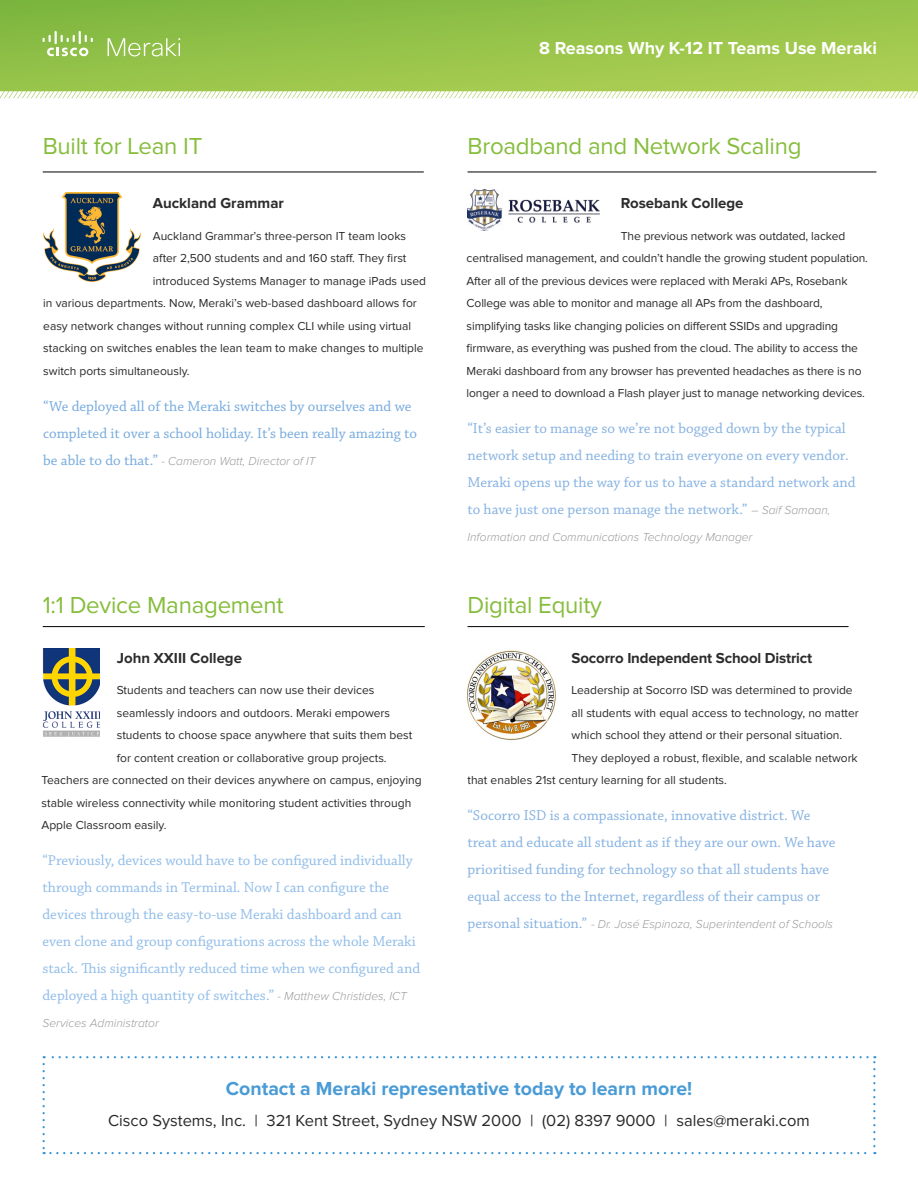
<style>
.page{position:relative;width:918px;height:1188px;background:#fff}
.page>*{position:absolute;margin:0;border:0;box-sizing:border-box;transform-origin:0 0}
.t1{font:24px "Proxima Nova";letter-spacing:-.01em;color:#86bd3d}
.t2{font:700 19.5px "Proxima Nova";color:#499bd6}
.t3{font:700 18px "Proxima Nova";color:#fff}
.t4{font:16.5px "Proxima Nova";color:#292929}
.t5{font:15px/27px "Chaparral Pro";color:#86b2e1}
.t6{font:15px/27px "Chaparral Pro";color:#91bde9}
.t7{font:15px/27px "Chaparral Pro";color:#77abde}
.t8{font:700 15px "Proxima Nova";color:#2c2c2c}
.t9{font:12px/22.5px "Proxima Nova";color:#292929}
.t10{font:italic 300 12px "Proxima Nova";color:#9d9c9c}
.s1{font-family:"Chaparral Pro";font-weight:400;font-style:normal;font-size:15px;color:#77abde}
.s2{font-family:"Proxima Nova";font-weight:300;font-style:italic;font-size:12px;color:#9d9c9c}
.s3{font-family:"Chaparral Pro";font-weight:400;font-style:normal;font-size:15px;color:#86b2e1}
</style>
<div class="page">
<svg style="left:43px;top:1056px;width:832px;height:98px"></svg>
<hr style="left:43px;top:172px;width:381px;height:1px;background:#000">
<hr style="left:468px;top:172px;width:408px;height:1px;background:#000">
<img style="left:43px;top:193px;width:97px;height:89px">
<img style="left:468px;top:190px;width:132px;height:40px">
<hr style="left:43px;top:626px;width:382px;height:1px;background:#000">
<img style="left:42px;top:649px;width:58px;height:88px">
<hr style="left:468px;top:626px;width:381px;height:1px;background:#000">
<img style="left:467px;top:650px;width:89px;height:90px">
<svg style="left:0;top:0;width:918px;height:98px;background:#9dc754"></svg>
<svg style="left:43px;top:31px;width:50px;height:25px"></svg>
<svg style="left:108px;top:38px;width:72px;height:18px"></svg>
<h1 class="t1" style="left:43px;top:133px;width:161px">Built for Lean IT</h1>
<p class="t8" style="left:153px;top:195px;width:133px">Auckland Grammar</p>
<p class="t9" style="left:153px;top:225px;width:255px">Auckland Grammar’s three-person IT team looks</p>
<p class="t9" style="left:153px;top:247px;width:255px">after 2,500 students and and 160 staff. They first</p>
<p class="t9" style="left:153px;top:270px;width:275px">introduced Systems Manager to manage iPads used</p>
<p class="t9" style="left:43px;top:292px;width:375px">in various departments. Now, Meraki’s web-based dashboard allows for</p>
<p class="t9" style="left:43px;top:315px;width:370px">easy network changes without running complex CLI while using virtual</p>
<p class="t9" style="left:43px;top:337px;width:382px">stacking on switches enables the lean team to make changes to multiple</p>
<p class="t9" style="left:43px;top:360px;width:148px">switch ports simultaneously.</p>
<p class="t7" style="left:43px;top:393px;width:375px">“We deployed all of the Meraki switches by ourselves and we completed it over a school holiday. It’s been really amazing to</p>
<p class="t10" style="left:43px;top:454px;width:274px"><span class="s1">be able to do that.”</span> - Cameron Watt, Director of IT</p>
<h1 class="t1" style="left:43px;top:592px;width:242px">1:1 Device Management</h1>
<p class="t8" style="left:117px;top:649px;width:127px">John XXIII College</p>
<p class="t9" style="left:117px;top:679px;width:259px">Students and teachers can now use their devices</p>
<p class="t9" style="left:117px;top:702px;width:275px">seamlessly indoors and outdoors. Meraki empowers</p>
<p class="t9" style="left:117px;top:724px;width:297px">students to choose space anywhere that suits them best</p>
<p class="t9" style="left:117px;top:747px;width:271px">for content creation or collaborative group projects.</p>
<p class="t9" style="left:42px;top:769px;width:382px">Teachers are connected on their devices anywhere on campus, enjoying</p>
<p class="t9" style="left:42px;top:792px;width:371px">stable wireless connectivity while monitoring student activities through</p>
<p class="t9" style="left:42px;top:814px;width:127px">Apple Classroom easily.</p>
<p class="t6" style="left:43px;top:847px;width:379px">“Previously, devices would have to be configured individually through commands in Terminal. Now I can configure the devices through the easy-to-use Meraki dashboard and can even clone and group configurations across the whole Meraki stack. This significantly reduced time when we configured and deployed a high quantity of switches.” <span class="s2">- Matthew Christides, ICT</span></p>
<p class="t10" style="left:43px;top:1016px;width:118px">Services Administrator</p>
<h3 class="t3" style="left:539px;top:38px;width:339px">8 Reasons Why K-12 IT Teams Use Meraki</h3>
<h1 class="t1" style="left:468px;top:133px;width:336px">Broadband and Network Scaling</h1>
<p class="t8" style="left:621px;top:195px;width:124px">Rosebank College</p>
<p class="t9" style="left:467px;top:225px;width:403px;text-indent:154px">The previous network was outdated, lacked centralised management, and couldn’t handle the growing student population.<br>After all of the previous devices were replaced with Meraki APs, Rosebank College was able to monitor and manage all APs from the dashboard, simplifying tasks like changing policies on different SSIDs and upgrading firmware, as everything was pushed from the cloud. The ability to access the Meraki dashboard from any browser has prevented headaches as there is no longer a need to download a Flash player just to manage networking devices.</p>
<p class="t5" style="left:468px;top:415px;width:390px">“It’s easier to manage so we’re not bogged down by the typical network setup and needing to train everyone on every vendor.<br>Meraki opens up the way for us to have a standard network and to have just one person manage the network.” <span class="s2">– Saif Samaan,</span></p>
<p class="t10" style="left:468px;top:530px;width:286px">Information and Communications Technology Manager</p>
<h1 class="t1" style="left:468px;top:592px;width:136px">Digital Equity</h1>
<p class="t8" style="left:572px;top:649px;width:242px">Socorro Independent School District</p>
<p class="t9" style="left:572px;top:679px;width:283px">Leadership at Socorro ISD was determined to provide</p>
<p class="t9" style="left:572px;top:702px;width:289px">all students with equal access to technology, no matter</p>
<p class="t9" style="left:572px;top:724px;width:272px">which school they attend or their personal situation.</p>
<p class="t9" style="left:572px;top:747px;width:288px">They deployed a robust, flexible, and scalable network</p>
<p class="t9" style="left:468px;top:769px;width:261px">that enables 21st century learning for all students.</p>
<p class="t5" style="left:468px;top:802px;width:369px">“Socorro ISD is a compassionate, innovative district. We treat and educate all student as if they are our own. We have prioritised funding for technology so that all students have equal access to the Internet, regardless of their campus or</p>
<p class="t10" style="left:468px;top:917px;width:367px"><span class="s3">personal situation.”</span> - Dr. José Espinoza, Superintendent of Schools</p>
<h2 class="t2" style="left:226px;top:1077px;width:468px">Contact a Meraki representative today to learn more!</h2>
<h3 class="t4" style="left:108px;top:1111px;width:703px">Cisco Systems, Inc. | 321 Kent Street, Sydney NSW 2000 | (02) 8397 9000 | sales@meraki.com</h3>
</div>
